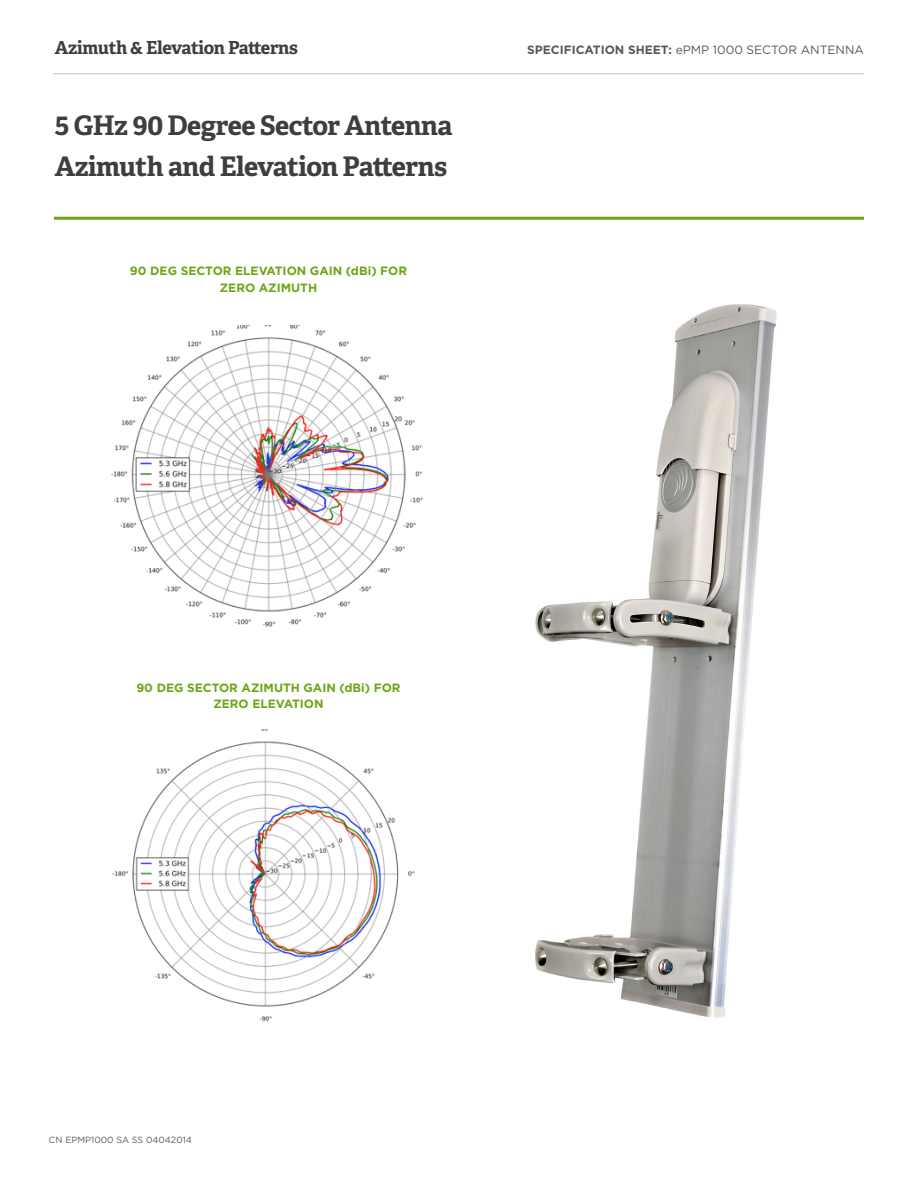
<style>
.page{position:relative;width:918px;height:1188px;background:#fff}
.page>*{position:absolute;margin:0;border:0;box-sizing:border-box;transform-origin:0 0}
.Main_Title{font:700 27px "Adelle";letter-spacing:-.02em;color:#3e3e3f}
.t1{font:700 18px "Adelle";letter-spacing:-.02em;color:#3e3e3f}
.Specs_Sheet_Table_It{font:700 12px/16.5px "Gotham";color:#6ea516;text-align:center}
.t2{font:12px "Gotham";color:#57585a}
.t3{font:9px "Gotham";color:#76787b}
.t4{font:9px "Gotham";color:#57585a}
.s1{font-weight:700}
</style>
<div class="page">
<img style="left:112px;top:729px;width:303px;height:293px">
<img style="left:111px;top:325px;width:312px;height:302px">
<hr style="left:53px;top:73px;width:811px;height:1px;background:#bcbdc0">
<hr style="left:54px;top:217px;width:810px;height:3px;background:#6ea516">
<img style="left:535px;top:304px;width:242px;height:714px">
<p class="t1" style="left:55px;top:36px;width:245px">Azimuth &amp; Elevation Patterns</p>
<p class="t2" style="left:527px;top:43px;width:338px"><span class="s1">SPECIFICATION SHEET:</span> ePMP 1000 SECTOR ANTENNA</p>
<p class="Main_Title" style="left:55px;top:108px;width:399px">5 GHz 90 Degree Sector Antenna</p>
<p class="Main_Title" style="left:55px;top:149px;width:394px">Azimuth and Elevation Patterns</p>
<p class="Specs_Sheet_Table_It" style="left:130px;top:263px;width:279px">90 DEG SECTOR ELEVATION GAIN (dBi) FOR<br>ZERO AZIMUTH</p>
<p class="Specs_Sheet_Table_It" style="left:136px;top:679px;width:266px">90 DEG SECTOR AZIMUTH GAIN (dBi) FOR<br>ZERO ELEVATION</p>
<p class="t4" style="left:49px;top:1135px;width:145px">CN EPMP1000 SA SS 04042014</p>
<p class="t3" style="left:53px;top:1135px;width:138px">CN EPMP1000 SA SS 01132014</p>
</div>
